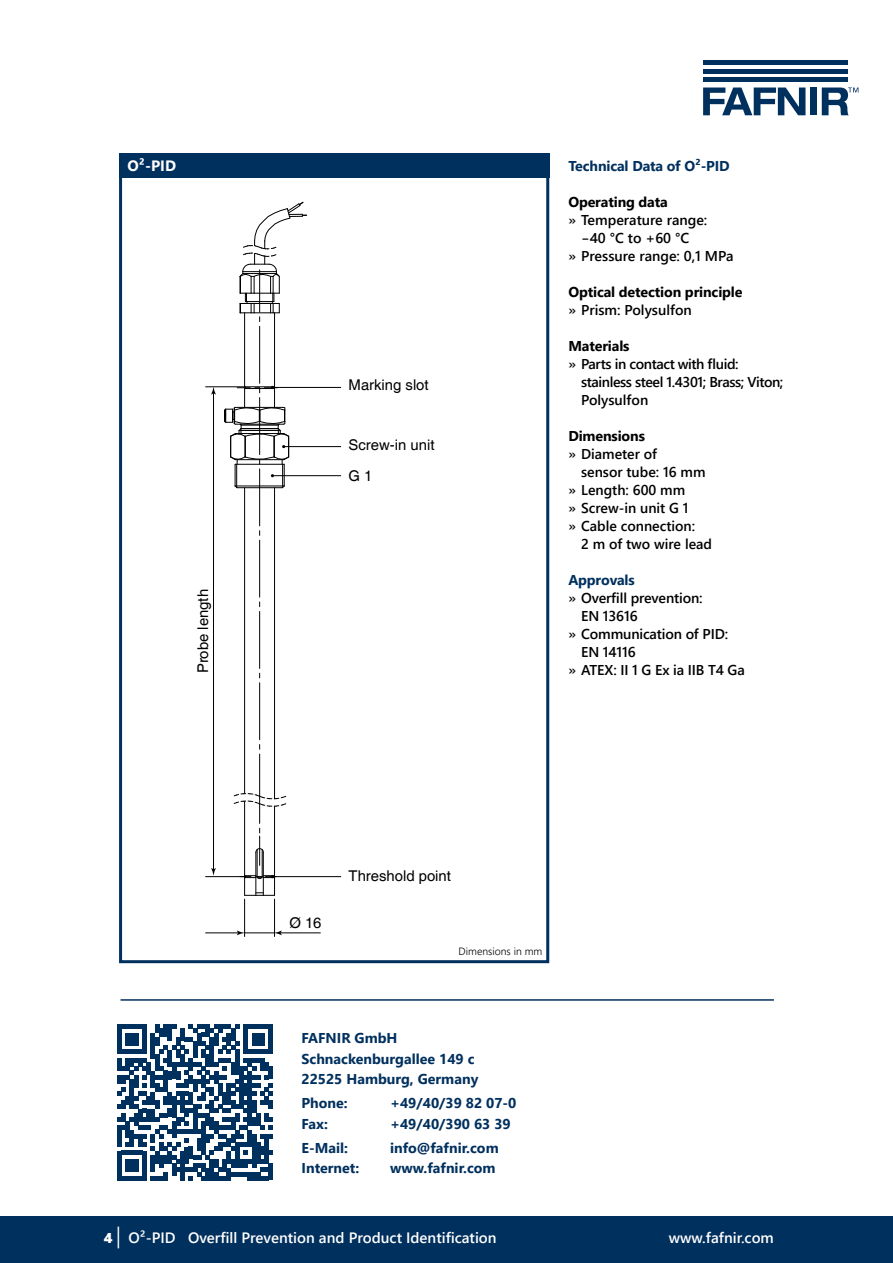
<style>
.page{position:relative;width:893px;height:1263px;background:#fff}
.page>*{position:absolute;margin:0;border:0;box-sizing:border-box;transform-origin:0 0}
.t1{font:600 15px "Segoe UI";color:#fff}
.t2{font:700 15px "Segoe UI";color:#fff}
.t3{font:14.85px "Helvetica";color:#000}
.t4{font:600 14.25px "Segoe UI";letter-spacing:-.005em;color:#000}
.t5{font:700 14.25px/20.2px "Segoe UI";color:#00305e}
.t6{font:600 14.25px/18px "Segoe UI";letter-spacing:-.03em;color:#000}
.t7{font:700 14.25px "Segoe UI";letter-spacing:-.01em;color:#000}
.t8{font:600 14.25px "Segoe UI";letter-spacing:-.005em;color:#000;scale:1.5 1}
.t9{font:14.25px "Segoe UI Black";color:#fff}
.t10{font:300 10.5px "Segoe UI";color:#000}
.s1{font-family:"Segoe UI";font-weight:600;font-size:21.3px}
</style>
<div class="page">
<div style="left:0;top:1216px;width:893px;height:47px;background:#00305e"></div>
<svg style="left:703px;top:88px;width:102px;height:27px"></svg>
<div style="left:810px;top:88px;width:7px;height:27px;background:#00305e"></div>
<div style="left:703px;top:77px;width:145px;height:5px;background:#00305e"></div>
<div style="left:703px;top:69px;width:145px;height:5px;background:#00305e"></div>
<div style="left:703px;top:60px;width:145px;height:5px;background:#00305e"></div>
<svg style="left:822px;top:88px;width:36px;height:27px"></svg>
<hr style="left:274px;top:313px;width:1px;height:74px;background:#000">
<hr style="left:244px;top:313px;width:1px;height:74px;background:#000">
<hr style="left:274px;top:488px;width:1px;height:311px;background:#000">
<hr style="left:244px;top:488px;width:1px;height:306px;background:#000">
<hr style="left:259px;top:326px;width:1px;height:57px;background:#000">
<hr style="left:259px;top:469px;width:1px;height:57px;background:#000">
<hr style="left:259px;top:540px;width:1px;height:57px;background:#000">
<hr style="left:259px;top:611px;width:1px;height:57px;background:#000">
<hr style="left:259px;top:683px;width:1px;height:57px;background:#000">
<hr style="left:259px;top:754px;width:1px;height:42px;background:#000">
<hr style="left:244px;top:899px;width:1px;height:37px;background:#000">
<hr style="left:274px;top:899px;width:1px;height:37px;background:#000">
<hr style="left:245px;top:933px;width:30px;height:1px;background:#000">
<svg style="left:239px;top:201px;width:68px;height:120px"></svg>
<hr style="left:205px;top:876px;width:41px;height:1px;background:#000">
<hr style="left:205px;top:386px;width:41px;height:1px;background:#000">
<hr style="left:213px;top:392px;width:1px;height:478px;background:#000">
<svg style="left:211px;top:868px;width:5px;height:8px"></svg>
<svg style="left:211px;top:387px;width:5px;height:8px"></svg>
<hr style="left:279px;top:933px;width:42px;height:1px;background:#000">
<svg style="left:274px;top:930px;width:8px;height:5px"></svg>
<hr style="left:205px;top:933px;width:34px;height:1px;background:#000">
<svg style="left:237px;top:930px;width:8px;height:5px"></svg>
<hr style="left:272px;top:475px;width:69px;height:1px;background:#000">
<hr style="left:272px;top:876px;width:69px;height:1px;background:#000">
<svg style="left:234px;top:793px;width:52px;height:103px"></svg>
<hr style="left:284px;top:446px;width:57px;height:1px;background:#000">
<hr style="left:272px;top:387px;width:69px;height:1px;background:#000">
<svg style="left:224px;top:386px;width:66px;height:103px"></svg>
<div style="left:119px;top:153px;width:430px;height:810px;border:3px solid #00305e"></div>
<svg style="left:117px;top:1024px;width:156px;height:156px"></svg>
<hr style="left:269px;top:1163px;width:4px;height:17px;background:#00305e">
<hr style="left:121px;top:999px;width:653px;height:2px;background:#00305e">
<div style="left:119px;top:153px;width:430px;height:24px;background:#00305e"></div>
<p class="t2" style="left:128px;top:151px;width:50px">O²-PID</p>
<p class="t3" style="left:194px;top:673px;width:86px;rotate:-90deg">Probe length</p>
<p class="t3" style="left:349px;top:376px;width:82px">Marking slot</p>
<p class="t3" style="left:349px;top:436px;width:87px">Screw-in unit</p>
<p class="t3" style="left:349px;top:467px;width:25px">G 1</p>
<p class="t5" style="left:568px;top:155px;width:163px">Technical Data of O²-PID</p>
<p class="t7" style="left:568px;top:189px;width:101px">Operating data</p>
<p class="t4" style="left:568px;top:207px;width:141px">» Temperature range:</p>
<p class="t8" style="left:581px;top:225px;width:74px">-40 °C to +60 °C</p>
<p class="t4" style="left:568px;top:243px;width:167px">» Pressure range: 0,1 MPa</p>
<p class="t7" style="left:568px;top:279px;width:176px">Optical detection principle</p>
<p class="t4" style="left:568px;top:297px;width:125px">» Prism: Polysulfon</p>
<p class="t7" style="left:568px;top:333px;width:63px">Materials</p>
<p class="t6" style="left:581px;top:354px;width:204px;text-indent:-13px">» Parts in contact with fluid: stainless steel 1.4301; Brass; Viton;<br>Polysulfon</p>
<p class="t7" style="left:568px;top:423px;width:78px">Dimensions</p>
<p class="t4" style="left:568px;top:441px;width:90px">» Diameter of</p>
<p class="t4" style="left:581px;top:459px;width:126px">sensor tube: 16 mm</p>
<p class="t4" style="left:568px;top:477px;width:118px">» Length: 600 mm</p>
<p class="t4" style="left:568px;top:495px;width:122px">» Screw-in unit G 1</p>
<p class="t4" style="left:568px;top:513px;width:128px">» Cable connection:</p>
<p class="t4" style="left:581px;top:531px;width:132px">2 m of two wire lead</p>
<p class="t5" style="left:568px;top:569px;width:68px">Approvals</p>
<p class="t4" style="left:568px;top:585px;width:136px">» Overfill prevention:</p>
<p class="t4" style="left:581px;top:603px;width:58px">EN 13616</p>
<p class="t4" style="left:568px;top:621px;width:161px">» Communication of PID:</p>
<p class="t4" style="left:581px;top:639px;width:56px">EN 14116</p>
<p class="t4" style="left:568px;top:657px;width:178px">» ATEX: II 1 G Ex ia IIB T4 Ga</p>
<p class="t3" style="left:289px;top:915px;width:34px">Ø 16</p>
<p class="t3" style="left:349px;top:867px;width:104px">Threshold point</p>
<p class="t10" style="left:459px;top:941px;width:85px">Dimensions in mm</p>
<p class="t5" style="left:301px;top:1027px;width:178px">FAFNIR GmbH<br>Schnackenburgallee 149 c<br>22525 Hamburg, Germany</p>
<p class="t5" style="left:301px;top:1092px;width:48px">Phone:</p>
<p class="t5" style="left:390px;top:1092px;width:128px">+49/40/39 82 07-0</p>
<p class="t5" style="left:302px;top:1112px;width:28px">Fax:</p>
<p class="t5" style="left:390px;top:1112px;width:122px">+49/40/390 63 39</p>
<p class="t5" style="left:302px;top:1137px;width:48px">E-Mail:</p>
<p class="t5" style="left:390px;top:1137px;width:110px">info@fafnir.com</p>
<p class="t5" style="left:302px;top:1157px;width:59px">Internet:</p>
<p class="t5" style="left:390px;top:1157px;width:107px">www.fafnir.com</p>
<p class="t9" style="left:104px;top:1227px;width:18px">4 <span class="s1">|</span></p>
<p class="t1" style="left:669px;top:1223px;width:107px">www.fafnir.com</p>
<p class="t1" style="left:129px;top:1223px;width:370px">O²-PID Overfill Prevention and Product Identification</p>
</div>
